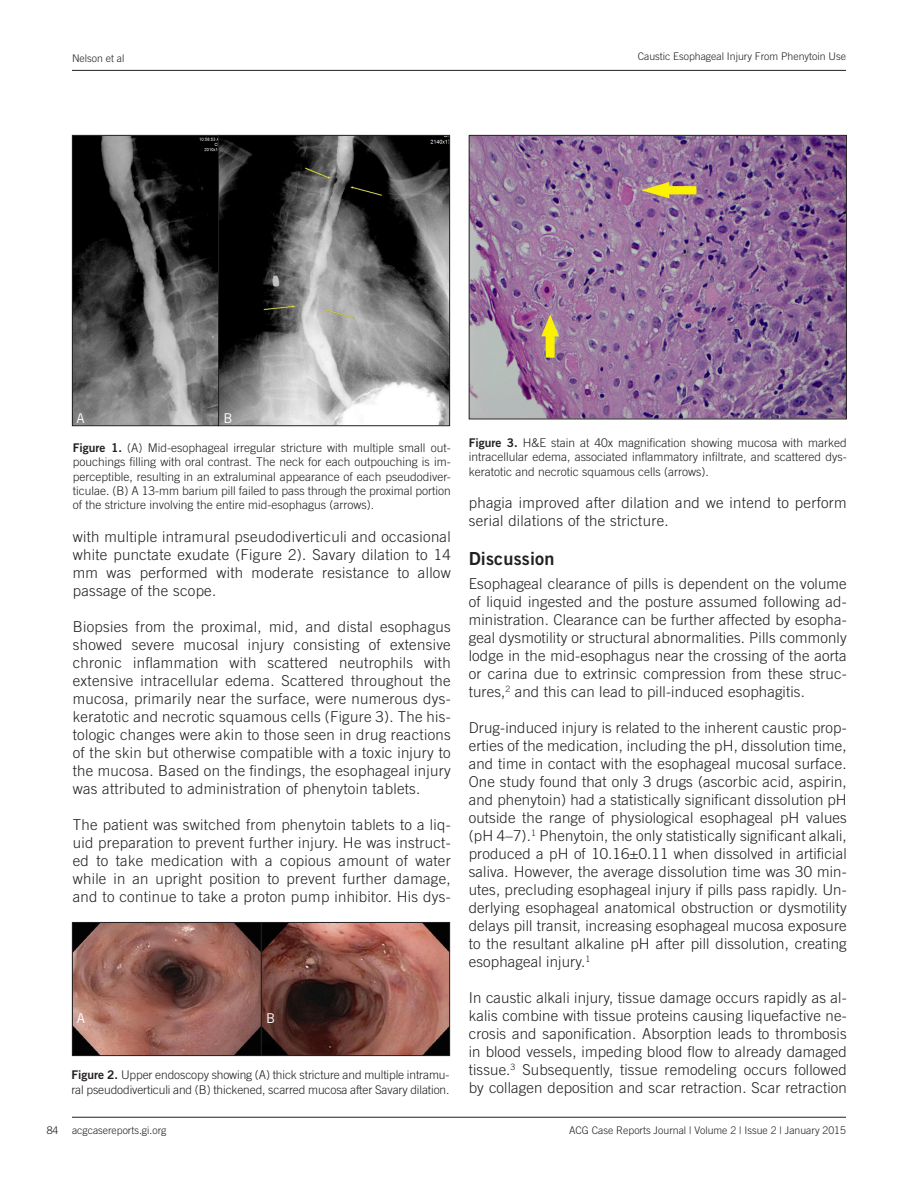
<style>
.page{position:relative;width:918px;height:1188px;background:#fff}
.page>*{position:absolute;margin:0;border:0;box-sizing:border-box;transform-origin:0 0}
.t1{font:18px "Trade Gothic LT Std Bd 2";letter-spacing:.01em;color:#231f20}
.CRJ_Paragraph_Style{font:300 15px/18px "Trade Gothic LT Std";letter-spacing:.02em;color:#231f20;text-align:justify}
.t2{font:13.5px "Trade Gothic LT Std";color:#fff}
.t3{font:300 12px/14.4px "Trade Gothic LT Std";letter-spacing:-.01em;color:#231f20;text-align:justify}
.t4{font:300 10.5px "Trade Gothic LT Std";color:#231f20}
.s1{font-family:"Trade Gothic LT Std Bd 2";font-weight:400}
</style>
<div class="page">
<hr style="left:72px;top:70px;width:774px;height:1px;background:#231f20">
<hr style="left:72px;top:1117px;width:774px;height:1px;background:#231f20">
<img style="left:74px;top:137px;width:374px;height:287px">
<div style="left:72px;top:135px;width:147px;height:291px;border:1px solid #231f20"></div>
<div style="left:218px;top:135px;width:232px;height:291px;border:1px solid #231f20"></div>
<img style="left:74px;top:924px;width:374px;height:130px">
<div style="left:72px;top:922px;width:190px;height:134px;border:1px solid #231f20"></div>
<div style="left:261px;top:922px;width:189px;height:134px;border:1px solid #231f20"></div>
<img style="left:471px;top:137px;width:374px;height:280px">
<div style="left:469px;top:135px;width:378px;height:284px;border:1px solid #231f20"></div>
<p class="t4" style="left:72px;top:52px;width:54px">Nelson et al</p>
<p class="t4" style="left:638px;top:50px;width:210px">Caustic Esophageal Injury From Phenytoin Use</p>
<p class="t4" style="left:47px;top:1124px;width:13px">84</p>
<p class="t2" style="left:77px;top:410px;width:10px">A</p>
<p class="t2" style="left:223px;top:410px;width:11px">B</p>
<p class="t3" style="left:73px;top:440px;width:380px"><span class="s1">Figure 1.</span> (A) Mid-esophageal irregular stricture with multiple small out&shy;pouchings filling with oral contrast. The neck for each outpouching is im&shy;perceptible, resulting in an extraluminal appearance of each pseudodiver&shy;ticulae. (B) A 13-mm barium pill failed to pass through the proximal portion of the stricture involving the entire mid-esophagus (arrows).</p>
<p class="CRJ_Paragraph_Style" style="left:73px;top:528px;width:380px">with multiple intramural pseudodiverticuli and occasional white punctate exudate (Figure 2). Savary dilation to 14 mm was performed with moderate resistance to allow passage of the scope.</p>
<p class="CRJ_Paragraph_Style" style="left:73px;top:618px;width:380px">Biopsies from the proximal, mid, and distal esophagus showed severe mucosal injury consisting of extensive chronic inflammation with scattered neutrophils with extensive intracellular edema. Scattered throughout the mucosa, primarily near the surface, were numerous dys&shy;keratotic and necrotic squamous cells (Figure 3). The his&shy;tologic changes were akin to those seen in drug reactions of the skin but otherwise compatible with a toxic injury to the mucosa. Based on the findings, the esophageal injury was attributed to administration of phenytoin tablets.</p>
<p class="CRJ_Paragraph_Style" style="left:73px;top:816px;width:380px">The patient was switched from phenytoin tablets to a liq&shy;uid preparation to prevent further injury. He was instruct&shy;ed to take medication with a copious amount of water while in an upright position to prevent further damage, and to continue to take a proton pump inhibitor. His dys-</p>
<p class="t2" style="left:77px;top:1010px;width:10px">A</p>
<p class="t2" style="left:266px;top:1010px;width:11px">B</p>
<p class="t3" style="left:71px;top:1068px;width:380px"><span class="s1">Figure 2.</span> Upper endoscopy showing (A) thick stricture and multiple intramu&shy;ral pseudodiverticuli and (B) thickened, scarred mucosa after Savary dilation.</p>
<p class="t3" style="left:469px;top:435px;width:380px"><span class="s1">Figure 3.</span> H&amp;E stain at 40x magnification showing mucosa with marked intracellular edema, associated inflammatory infiltrate, and scattered dys&shy;keratotic and necrotic squamous cells (arrows).</p>
<p class="CRJ_Paragraph_Style" style="left:469px;top:493px;width:380px">phagia improved after dilation and we intend to perform serial dilations of the stricture.</p>
<p class="t1" style="left:469px;top:548px;width:87px">Discussion</p>
<p class="CRJ_Paragraph_Style" style="left:469px;top:575px;width:380px">Esophageal clearance of pills is dependent on the volume of liquid ingested and the posture assumed following ad&shy;ministration. Clearance can be further affected by esopha&shy;geal dysmotility or structural abnormalities. Pills commonly lodge in the mid-esophagus near the crossing of the aorta or carina due to extrinsic compression from these struc&shy;tures,<sup>2</sup> and this can lead to pill-induced esophagitis.</p>
<p class="CRJ_Paragraph_Style" style="left:469px;top:719px;width:380px">Drug-induced injury is related to the inherent caustic prop&shy;erties of the medication, including the pH, dissolution time, and time in contact with the esophageal mucosal surface.<br>One study found that only 3 drugs (ascorbic acid, aspirin, and phenytoin) had a statistically significant dissolution pH outside the range of physiological esophageal pH values (pH 4–7).<sup>1</sup> Phenytoin, the only statistically significant alkali, produced a pH of 10.16±0.11 when dissolved in artificial saliva. However, the average dissolution time was 30 min&shy;utes, precluding esophageal injury if pills pass rapidly. Un&shy;derlying esophageal anatomical obstruction or dysmotility delays pill transit, increasing esophageal mucosa exposure to the resultant alkaline pH after pill dissolution, creating esophageal injury.<sup>1</sup></p>
<p class="CRJ_Paragraph_Style" style="left:469px;top:989px;width:380px">In caustic alkali injury, tissue damage occurs rapidly as al&shy;kalis combine with tissue proteins causing liquefactive ne&shy;crosis and saponification. Absorption leads to thrombosis in blood vessels, impeding blood flow to already damaged tissue.<sup>3</sup> Subsequently, tissue remodeling occurs followed by collagen deposition and scar retraction. Scar retraction</p>
<p class="t4" style="left:72px;top:1124px;width:96px">acgcasereports.gi.org</p>
<p class="t4" style="left:569px;top:1124px;width:278px">ACG Case Reports Journal | Volume 2 | Issue 2 | January 2015</p>
</div>
